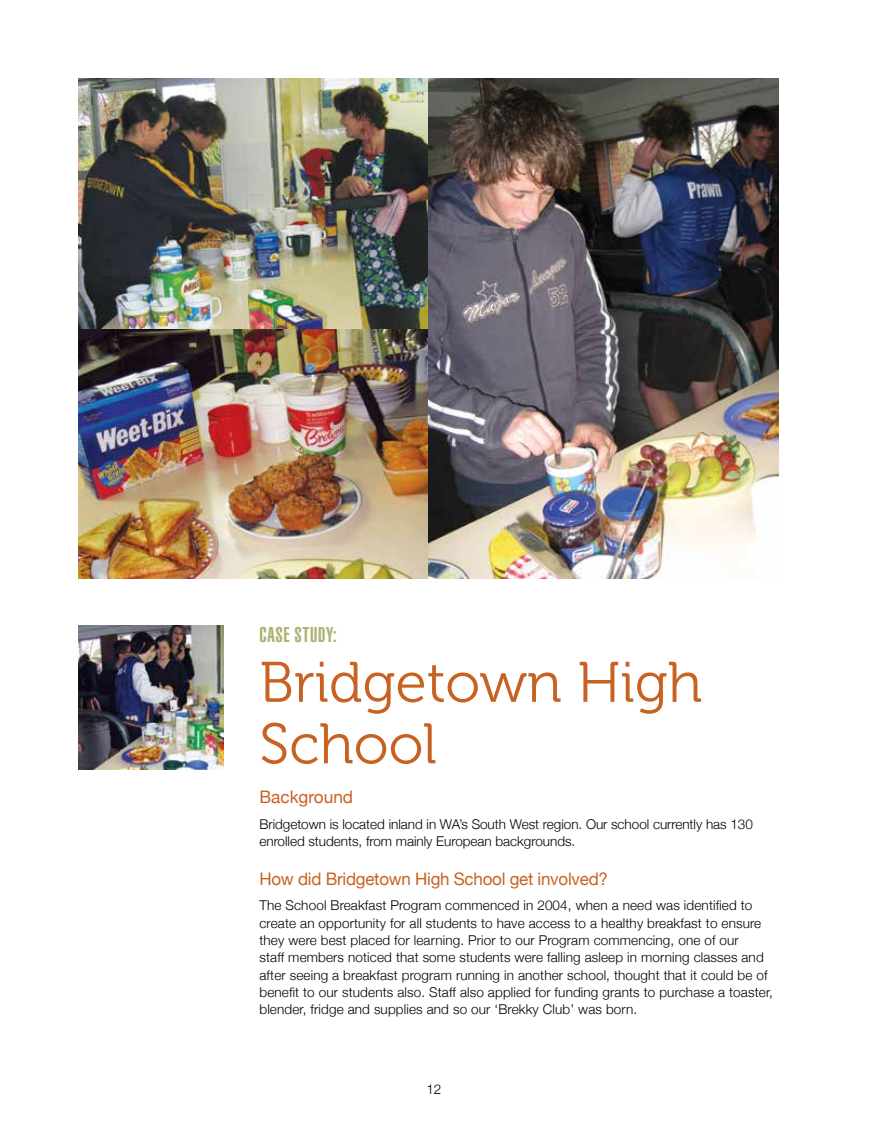
<style>
.page{position:relative;width:872px;height:1127px;background:#fff}
.page>*{position:absolute;margin:0;border:0;box-sizing:border-box;transform-origin:0 0}
.t1{font:57px/61.5px "Museo 300";color:#c76222}
.t2{font:900 extra-condensed 21px "Helvetica";letter-spacing:.03em;color:#aeb275;scale:1.05 1}
.t3{font:17.25px "Helvetica Neue";letter-spacing:-.015em;color:#c76222}
.t4{font:300 13.5px/17.2px "Helvetica Neue";letter-spacing:.01em;color:#000}
</style>
<div class="page">
<img style="left:79px;top:625px;width:144px;height:145px">
<img style="left:79px;top:79px;width:699px;height:499px">
<h2 class="t2" style="left:259px;top:622px;width:75px">CASE STUDY:</h2>
<h1 class="t1" style="left:259px;top:653px;width:444px">Bridgetown High<br>School</h1>
<p class="t3" style="left:259px;top:787px;width:95px">Background</p>
<p class="t4" style="left:259px;top:815px;width:495px">Bridgetown is located inland in WA’s South West region. Our school currently has 130 enrolled students, from mainly European backgrounds.</p>
<p class="t3" style="left:259px;top:868px;width:350px">How did Bridgetown High School get involved?</p>
<p class="t4" style="left:259px;top:897px;width:515px">The School Breakfast Program commenced in 2004, when a need was identified to create an opportunity for all students to have access to a healthy breakfast to ensure they were best placed for learning. Prior to our Program commencing, one of our<br>staff members noticed that some students were falling asleep in morning classes and after seeing a breakfast program running in another school, thought that it could be of benefit to our students also. Staff also applied for funding grants to purchase a toaster, blender, fridge and supplies and so our ‘Brekky Club’ was born.</p>
<p class="t4" style="left:426px;top:1080px;width:17px">12</p>
</div>
